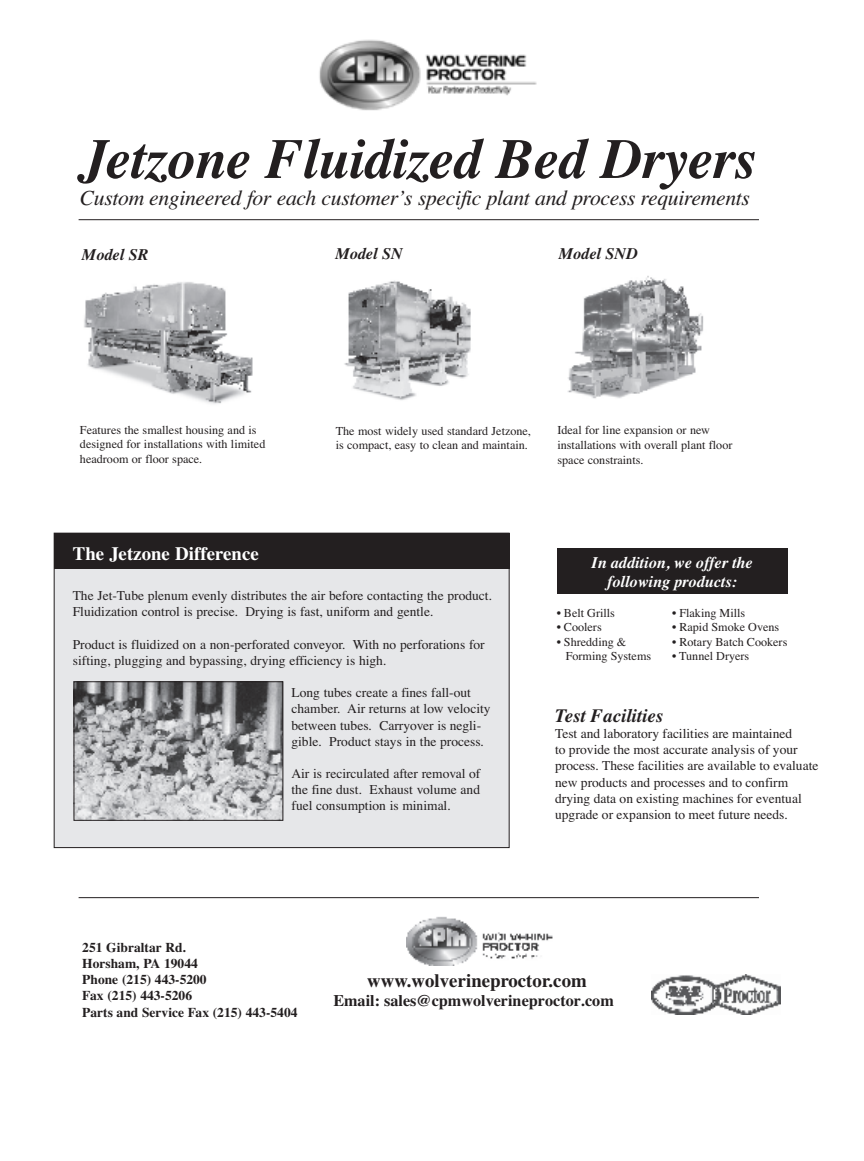
<style>
.page{position:relative;width:864px;height:1161px;background:#fff}
.page>*{position:absolute;margin:0;border:0;box-sizing:border-box;transform-origin:0 0}
.t1{font:italic 700 56.55px "Times";letter-spacing:-.01em;color:#231f20}
.t2{font:italic 21.6px "Times";letter-spacing:-.015em;color:#231f20}
.t3{font:700 18.9px "Times";color:#231f20}
.t4{font:700 18.9px "Times";color:#fff}
.t5{font:italic 700 18.9px "Times";color:#231f20}
.t6{font:italic 700 16.2px/19.4px "Times";color:#fff;text-align:center}
.t7{font:700 16.2px "Times";color:#231f20}
.t8{font:italic 700 16.2px "Times";color:#231f20}
.t9{font:13.5px/16.2px "Times";color:#231f20}
.t10{font:700 13.5px/16.2px "Times";color:#231f20}
.t11{font:12.15px/14.5px "Times";color:#231f20}
</style>
<div class="page">
<hr style="left:79px;top:219px;width:680px;height:1px;background:#231f20">
<hr style="left:79px;top:897px;width:680px;height:1px;background:#231f20">
<img style="left:344px;top:280px;width:127px;height:120px">
<img style="left:84px;top:282px;width:169px;height:122px">
<img style="left:567px;top:276px;width:137px;height:123px">
<div style="left:54px;top:533px;width:455px;height:315px;background:#e6e7e9"></div>
<div style="left:54px;top:533px;width:456px;height:36px;background:#231f20"></div>
<img style="left:76px;top:683px;width:205px;height:136px">
<div style="left:74px;top:681px;width:209px;height:140px;border:1px solid #231f20"></div>
<img style="left:406px;top:916px;width:147px;height:50px">
<img style="left:651px;top:975px;width:129px;height:39px">
<div style="left:557px;top:548px;width:231px;height:46px;background:#231f20"></div>
<img style="left:319px;top:39px;width:218px;height:72px">
<p class="t1" style="left:80px;top:106px;width:678px">Jetzone Fluidized Bed Dryers</p>
<p class="t2" style="left:80px;top:179px;width:672px">Custom engineered for each customer’s specific plant and process requirements</p>
<p class="t8" style="left:82px;top:239px;width:68px">Model SR</p>
<p class="t8" style="left:335px;top:238px;width:69px">Model SN</p>
<p class="t8" style="left:559px;top:238px;width:81px">Model SND</p>
<p class="t11" style="left:80px;top:421px;width:187px">Features the smallest housing and is designed for installations with limited headroom or floor space.</p>
<p class="t11" style="left:336px;top:423px;width:197px">The most widely used standard Jetzone, is compact, easy to clean and maintain.</p>
<p class="t11" style="left:557px;top:422px;width:177px">Ideal for line expansion or new installations with overall plant floor space constraints.</p>
<p class="t4" style="left:73px;top:535px;width:188px">The Jetzone Difference</p>
<p class="t9" style="left:73px;top:587px;width:421px">The Jet-Tube plenum evenly distributes the air before contacting the product.<br>Fluidization control is precise. Drying is fast, uniform and gentle.</p>
<p class="t9" style="left:73px;top:635px;width:413px">Product is fluidized on a non-perforated conveyor. With no perforations for sifting, plugging and bypassing, drying efficiency is high.</p>
<p class="t9" style="left:291px;top:683px;width:201px">Long tubes create a fines fall-out chamber. Air returns at low velocity between tubes. Carryover is negli&shy;gible. Product stays in the process.</p>
<p class="t9" style="left:291px;top:764px;width:190px;text-align:justify">Air is recirculated after removal of the fine dust. Exhaust volume and fuel consumption is minimal.</p>
<p class="t6" style="left:591px;top:551px;width:163px">In addition, we offer the following products:</p>
<p class="t11" style="left:557px;top:604px;width:60px">• Belt Grills</p>
<p class="t11" style="left:557px;top:619px;width:47px">• Coolers</p>
<p class="t11" style="left:566px;top:634px;width:87px;text-indent:-9px">• Shredding &amp;<br>Forming Systems</p>
<p class="t11" style="left:672px;top:604px;width:75px">• Flaking Mills</p>
<p class="t11" style="left:672px;top:619px;width:109px">• Rapid Smoke Ovens</p>
<p class="t11" style="left:672px;top:634px;width:117px">• Rotary Batch Cookers</p>
<p class="t11" style="left:672px;top:648px;width:79px">• Tunnel Dryers</p>
<p class="t5" style="left:555px;top:698px;width:110px">Test Facilities</p>
<p class="t9" style="left:555px;top:724px;width:265px">Test and laboratory facilities are maintained<br>to provide the most accurate analysis of your process. These facilities are available to evaluate new products and processes and to confirm drying data on existing machines for eventual upgrade or expansion to meet future needs.</p>
<p class="t10" style="left:82px;top:938px;width:217px">251 Gibraltar Rd.<br>Horsham, PA 19044<br>Phone (215) 443-5200<br>Fax (215) 443-5206<br>Parts and Service Fax (215) 443-5404</p>
<p class="t3" style="left:367px;top:963px;width:221px">www.wolverineproctor.com</p>
<p class="t7" style="left:333px;top:985px;width:282px">Email: sales@cpmwolverineproctor.com</p>
</div>
